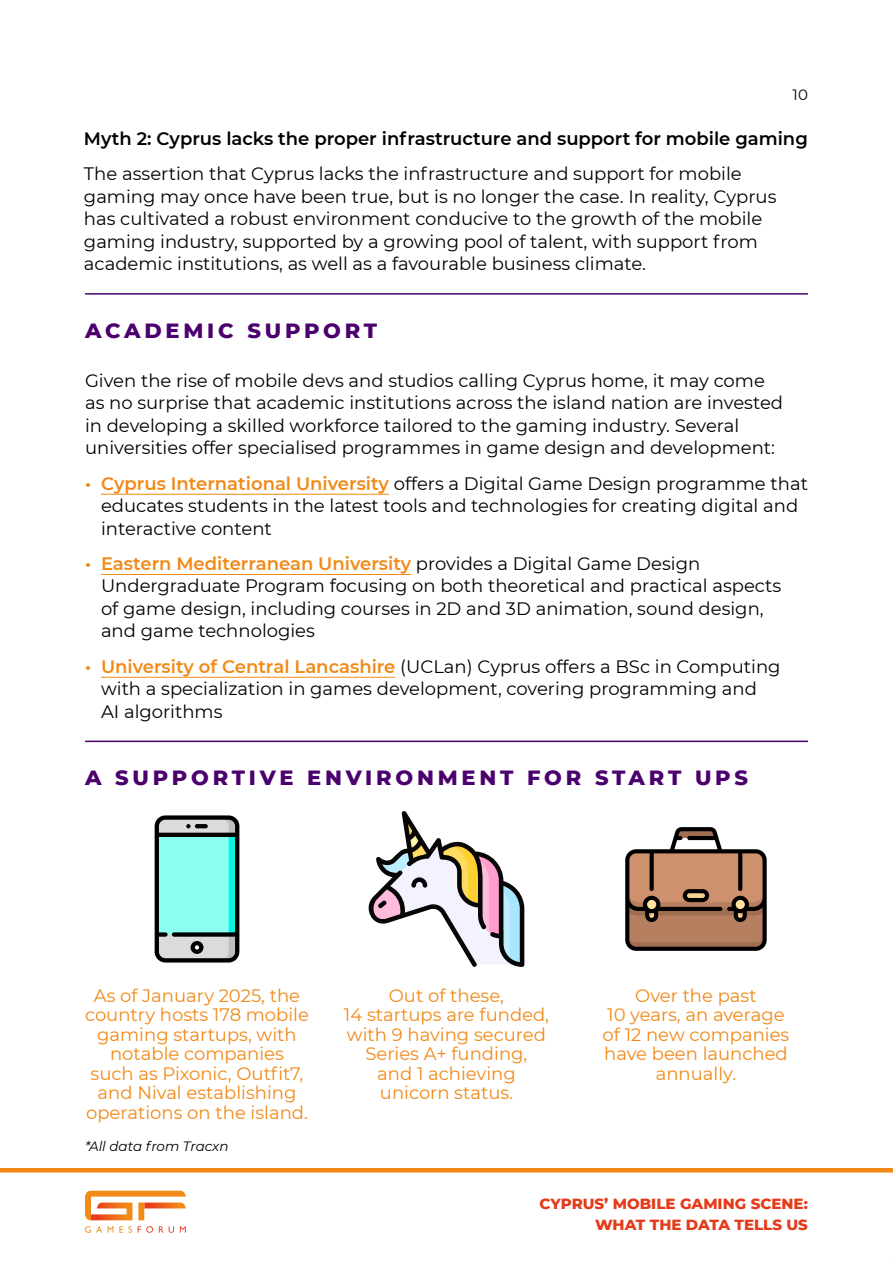
<style>
.page{position:relative;width:893px;height:1263px;background:#fff}
.page>*{position:absolute;margin:0;border:0;box-sizing:border-box;transform-origin:0 0}
.t1{font:800 21px "Montserrat";letter-spacing:.18em;color:#4b006e}
.t2{font:18px/22.5px "Montserrat";color:#000}
.t3{font:18px/19.5px "Montserrat";color:#f18916;text-align:center}
.t4{font:600 18px "Montserrat";color:#000}
.t5{font:800 15px/21px "Montserrat";color:#e63b1a;text-align:right}
.t6{font:15px "Montserrat";color:#000}
.t7{font:italic 13.5px "Montserrat";color:#000}
.s1{font-weight:600;color:#f18916}
</style>
<div class="page">
<svg style="left:0;top:1168px;width:893px;height:65px"></svg>
<svg style="left:85px;top:1226px;width:17px;height:7px"></svg>
<svg style="left:108px;top:1226px;width:5px;height:7px"></svg>
<svg style="left:119px;top:1226px;width:13px;height:7px"></svg>
<svg style="left:138px;top:1226px;width:15px;height:7px"></svg>
<svg style="left:159px;top:1226px;width:15px;height:7px"></svg>
<svg style="left:180px;top:1226px;width:6px;height:7px"></svg>
<svg style="left:85px;top:1191px;width:101px;height:29px"></svg>
<hr style="left:101px;top:494px;width:288px;height:1px;background:#f18916">
<hr style="left:101px;top:574px;width:310px;height:1px;background:#f18916">
<hr style="left:101px;top:677px;width:294px;height:1px;background:#f18916">
<hr style="left:85px;top:741px;width:723px;height:1px;background:#4b006e">
<hr style="left:85px;top:293px;width:723px;height:2px;background:#4b006e">
<svg style="left:155px;top:815px;width:84px;height:147px"></svg>
<svg style="left:368px;top:811px;width:156px;height:156px"></svg>
<svg style="left:625px;top:827px;width:142px;height:124px"></svg>
<p class="t6" style="left:793px;top:84px;width:17px">10</p>
<p class="t4" style="left:84px;top:126px;width:725px">Myth 2: Cyprus lacks the proper infrastructure and support for mobile gaming</p>
<p class="t2" style="left:84px;top:162px;width:694px">The assertion that Cyprus lacks the infrastructure and support for mobile gaming may once have been true, but is no longer the case. In reality, Cyprus has cultivated a robust environment conducive to the growth of the mobile gaming industry, supported by a growing pool of talent, with support from academic institutions, as well as a favourable business climate.</p>
<p class="t1" style="left:85px;top:315px;width:294px">ACADEMIC SUPPORT</p>
<p class="t2" style="left:85px;top:369px;width:699px">Given the rise of mobile devs and studios calling Cyprus home, it may come as no surprise that academic institutions across the island nation are invested in developing a skilled workforce tailored to the gaming industry. Several universities offer specialised programmes in game design and development:</p>
<p class="t2" style="left:101px;top:471px;width:708px;text-indent:-16px"><span class="s1">• Cyprus International University</span> offers a Digital Game Design programme that educates students in the latest tools and technologies for creating digital and interactive content</p>
<p class="t2" style="left:101px;top:552px;width:682px;text-indent:-16px"><span class="s1">• Eastern Mediterranean University</span> provides a Digital Game Design Undergraduate Program focusing on both theoretical and practical aspects of game design, including courses in 2D and 3D animation, sound design, and game technologies</p>
<p class="t2" style="left:101px;top:654px;width:681px;text-indent:-16px"><span class="s1">• University of Central Lancashire</span> (UCLan) Cyprus offers a BSc in Computing with a specialization in games development, covering programming and<br>AI algorithms</p>
<p class="t1" style="left:85px;top:762px;width:665px">A SUPPORTIVE ENVIRONMENT FOR START UPS</p>
<p class="t3" style="left:85px;top:985px;width:225px">As of January 2025, the country hosts 178 mobile gaming startups, with notable companies<br>such as Pixonic, Outfit7, and Nival establishing operations on the island.</p>
<p class="t3" style="left:344px;top:985px;width:207px">Out of these,<br>14 startups are funded, with 9 having secured<br>Series A+ funding,<br>and 1 achieving unicorn status.</p>
<p class="t3" style="left:603px;top:985px;width:188px">Over the past<br>10 years, an average of 12 new companies have been launched annually.</p>
<p class="t7" style="left:85px;top:1137px;width:145px">*All data from Tracxn</p>
<p class="t5" style="left:539px;top:1192px;width:270px">CYPRUS’ MOBILE GAMING SCENE:<br>WHAT THE DATA TELLS US</p>
</div>
